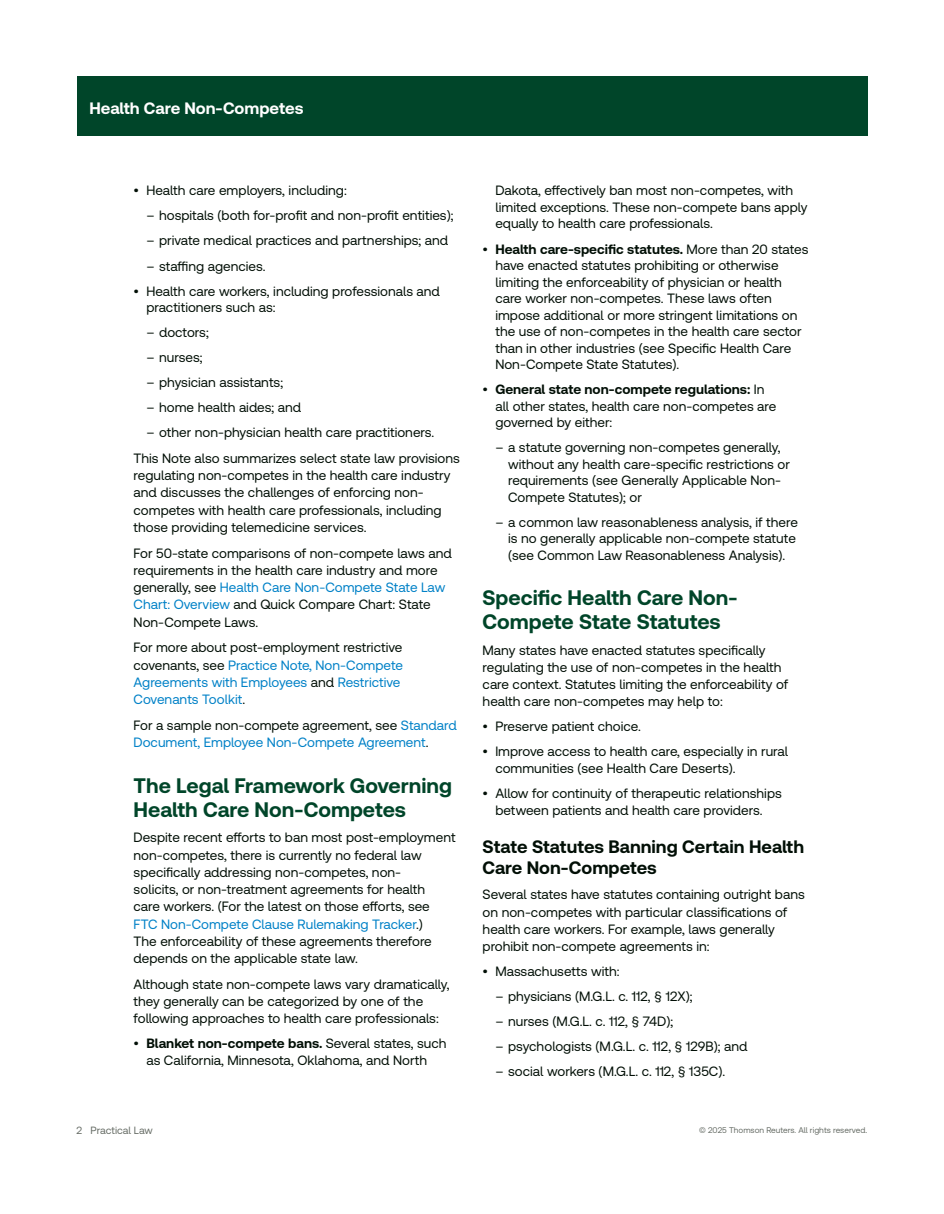
<style>
.page{position:relative;width:944px;height:1214px;background:#fff}
.page>*{position:absolute;margin:0;border:0;box-sizing:border-box;transform-origin:0 0}
.t1{font:700 21px/24px "Clario";color:#004529}
.t2{font:700 18px/21px "Clario";color:#020f06}
.t3{font:700 16.5px "Clario";color:#fff}
.t4{font:13.5px/17.2px "Clario";color:#020f06}
.t5{font:13.5px/17.2px "Clario";color:#0081c7}
.t6{font:10.5px "Clario";color:#676d66}
.t7{font:8.25px "Clario";color:#676d66}
.s1{color:#0081c7}
.s2{color:#020f06}
.s3{font-weight:700}
</style>
<div class="page">
<div style="left:77px;top:77px;width:790px;height:59px;background:#004529"></div>
<p class="t3" style="left:89px;top:98px;width:215px">Health Care Non-Competes</p>
<p class="t4" style="left:134px;top:182px;width:215px">• Health care employers, including:</p>
<p class="t4" style="left:146px;top:207px;width:308px">– hospitals (both for-profit and non-profit entities);</p>
<p class="t4" style="left:146px;top:232px;width:303px">– private medical practices and partnerships; and</p>
<p class="t4" style="left:146px;top:257px;width:121px">– staffing agencies.</p>
<p class="t4" style="left:146px;top:282px;width:295px;line-height:16.5px;text-indent:-13px">• Health care workers, including professionals and practitioners such as:</p>
<p class="t4" style="left:146px;top:323px;width:64px">– doctors;</p>
<p class="t4" style="left:146px;top:348px;width:58px">– nurses;</p>
<p class="t4" style="left:146px;top:373px;width:138px">– physician assistants;</p>
<p class="t4" style="left:146px;top:398px;width:156px">– home health aides; and</p>
<p class="t4" style="left:134px;top:419px;width:328px;line-height:25.8px;text-indent:13px">– other non-physician health care practitioners.<br>This Note also summarizes select state law provisions</p>
<p class="t4" style="left:134px;top:466px;width:318px">regulating non-competes in the health care industry and discusses the challenges of enforcing non&shy;competes with health care professionals, including those providing telemedicine services.</p>
<p class="t4" style="left:134px;top:544px;width:320px">For 50-state comparisons of non-compete laws and requirements in the health care industry and more generally, see <span class="s1">Health Care Non-Compete State Law Chart: Overview</span> and Quick Compare Chart: State Non-Compete Laws.</p>
<p class="t5" style="left:134px;top:638px;width:271px"><span class="s2">For more about post-employment restrictive covenants, see</span> Practice Note, Non-Compete Agreements with Employees <span class="s2">and</span> Restrictive Covenants Toolkit<span class="s2">.</span></p>
<p class="t5" style="left:134px;top:716px;width:325px"><span class="s2">For a sample non-compete agreement, see</span> Standard<br>Document, Employee Non-Compete Agreement<span class="s2">.</span></p>
<h1 class="t1" style="left:134px;top:772px;width:320px">The Legal Framework Governing<br>Health Care Non-Competes</h1>
<p class="t4" style="left:134px;top:828px;width:323px">Despite recent efforts to ban most post-employment non-competes, there is currently no federal law specifically addressing non-competes, non-<br>solicits, or non-treatment agreements for health<br>care workers. (For the latest on those efforts, see <span class="s1">FTC Non-Compete Clause Rulemaking Tracker</span>.)<br>The enforceability of these agreements therefore depends on the applicable state law.</p>
<p class="t4" style="left:134px;top:975px;width:317px">Although state non-compete laws vary dramatically, they generally can be categorized by one of the following approaches to health care professionals:</p>
<p class="t4" style="left:134px;top:1035px;width:314px;line-height:16.5px;text-align:center">• <span class="s3">Blanket non-compete bans.</span> Several states, such as California, Minnesota, Oklahoma, and North</p>
<p class="t4" style="left:495px;top:182px;width:314px;line-height:16.5px">Dakota, effectively ban most non-competes, with limited exceptions. These non-compete bans apply equally to health care professionals.</p>
<p class="t4" style="left:495px;top:240px;width:314px;line-height:16.5px;text-indent:-13px">• <span class="s3">Health care-specific statutes.</span> More than 20 states have enacted statutes prohibiting or otherwise limiting the enforceability of physician or health care worker non-competes. These laws often impose additional or more stringent limitations on the use of non-competes in the health care sector than in other industries (see Specific Health Care Non-Compete State Statutes).</p>
<p class="t4" style="left:495px;top:380px;width:282px;line-height:16.5px;text-indent:-13px">• <span class="s3">General state non-compete regulations:</span> In all other states, health care non-competes are governed by either:</p>
<p class="t4" style="left:508px;top:438px;width:283px;line-height:16.5px;text-indent:-13px">– a statute governing non-competes generally, without any health care-specific restrictions or requirements (see Generally Applicable Non-Compete Statutes); or</p>
<p class="t4" style="left:508px;top:513px;width:291px;line-height:16.5px;text-indent:-13px">– a common law reasonableness analysis, if there is no generally applicable non-compete statute (see Common Law Reasonableness Analysis).</p>
<h1 class="t1" style="left:482px;top:585px;width:256px">Specific Health Care Non-<br>Compete State Statutes</h1>
<p class="t4" style="left:482px;top:641px;width:307px">Many states have enacted statutes specifically regulating the use of non-competes in the health care context. Statutes limiting the enforceability of health care non-competes may help to:</p>
<p class="t4" style="left:482px;top:717px;width:160px">• Preserve patient choice.</p>
<p class="t4" style="left:495px;top:743px;width:294px;line-height:16.5px;text-indent:-13px">• Improve access to health care, especially in rural communities (see Health Care Deserts).</p>
<p class="t4" style="left:482px;top:784px;width:301px;line-height:16.5px;text-align:center">• Allow for continuity of therapeutic relationships between patients and health care providers.</p>
<h2 class="t2" style="left:482px;top:835px;width:323px">State Statutes Banning Certain Health<br>Care Non-Competes</h2>
<p class="t4" style="left:482px;top:885px;width:323px">Several states have statutes containing outright bans on non-competes with particular classifications of health care workers. For example, laws generally prohibit non-compete agreements in:</p>
<p class="t4" style="left:482px;top:962px;width:138px">• Massachusetts with:</p>
<p class="t4" style="left:495px;top:987px;width:199px">– physicians (M.G.L. c. 112, § 12X);</p>
<p class="t4" style="left:495px;top:1012px;width:179px">– nurses (M.G.L. c. 112, § 74D);</p>
<p class="t4" style="left:495px;top:1037px;width:254px">– psychologists (M.G.L. c. 112, § 129B); and</p>
<p class="t4" style="left:495px;top:1062px;width:231px">– social workers (M.G.L. c. 112, § 135C).</p>
<p class="t6" style="left:77px;top:1124px;width:78px">2 Practical Law</p>
<p class="t7" style="left:699px;top:1124px;width:170px">© 2025 Thomson Reuters. All rights reserved.</p>
</div>
